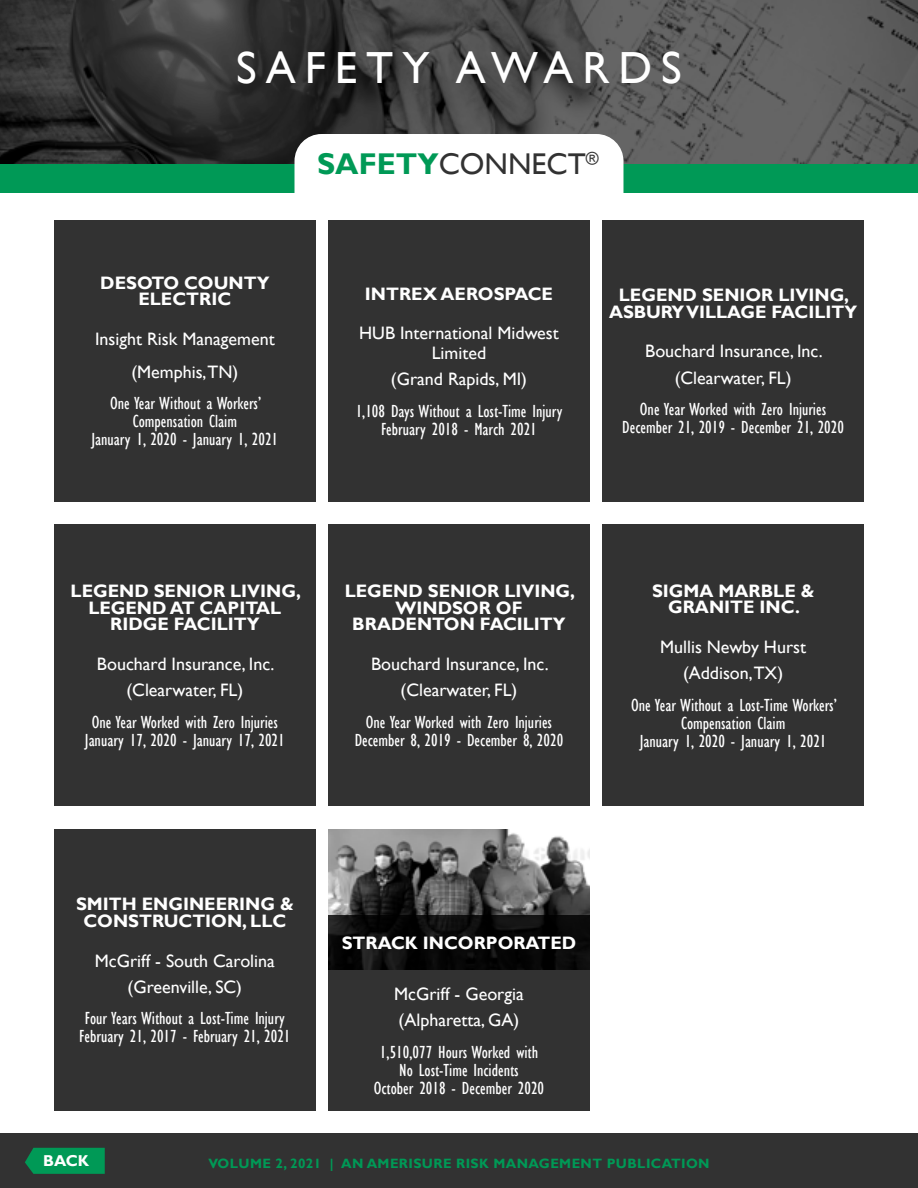
<style>
.page{position:relative;width:918px;height:1188px;background:#fff}
.page>*{position:absolute;margin:0;border:0;box-sizing:border-box;transform-origin:0 0}
.t1{font:45px "Gill Sans";letter-spacing:.2em;color:#fff}
.t2{font:30px "Gill Sans";color:#323232}
.t3{font:condensed 18px/18px "Gill Sans";color:#fff;text-align:center}
.t4{font:18px/26.2px "Gill Sans";color:#fff;text-align:center}
.t5{font:700 18px/16.5px "Gill Sans";color:#fff;text-align:center}
.t6{font:700 15.75px "Gill Sans";color:#fff}
.t7{font:700 13.5px "Gill Sans";letter-spacing:.03em;color:#009956}
.s1{font-weight:700;color:#009956}
</style>
<div class="page">
<div style="left:0;top:1133px;width:918px;height:55px;background:#323232"></div>
<svg style="left:0;top:0;width:918px;height:164px;background:#454545"></svg>
<div style="left:0;top:164px;width:918px;height:28px;background:#009956"></div>
<svg style="left:295px;top:134px;width:328px;height:58px"></svg>
<svg style="left:25px;top:1148px;width:80px;height:26px;background:#029253"></svg>
<div style="left:328px;top:220px;width:262px;height:282px;background:#323232"></div>
<div style="left:328px;top:525px;width:262px;height:281px;background:#323232"></div>
<div style="left:54px;top:525px;width:262px;height:281px;background:#323232"></div>
<div style="left:602px;top:220px;width:262px;height:282px;background:#323232"></div>
<div style="left:54px;top:220px;width:262px;height:282px;background:#323232"></div>
<div style="left:602px;top:525px;width:262px;height:281px;background:#323232"></div>
<div style="left:54px;top:829px;width:262px;height:282px;background:#323232"></div>
<img style="left:328px;top:829px;width:262px;height:87px">
<div style="left:328px;top:970px;width:262px;height:141px;background:#323232"></div>
<svg style="left:328px;top:916px;width:262px;height:54px;background:#090909"></svg>
<h1 class="t1" style="left:236px;top:49px;width:447px">SAFETY AWARDS</h1>
<p class="t5" style="left:100px;top:276px;width:171px">DESOTO COUNTY<br>ELECTRIC</p>
<p class="t4" style="left:95px;top:324px;width:181px;line-height:33px">Insight Risk Management (Memphis,TN)</p>
<p class="t3" style="left:91px;top:396px;width:188px">One Year Without a Workers’<br>Compensation Claim<br>January 1, 2020 - January 1, 2021</p>
<h2 class="t2" style="left:317px;top:152px;width:283px"><span class="s1">SAFETY</span>CONNECT<sup>®</sup></h2>
<p class="t5" style="left:365px;top:287px;width:190px">INTREX AEROSPACE</p>
<p class="t4" style="left:359px;top:325px;width:201px;line-height:19.5px">HUB International Midwest<br>Limited</p>
<p class="t4" style="left:391px;top:367px;width:138px">(Grand Rapids, MI)</p>
<p class="t3" style="left:356px;top:403px;width:208px">1,108 Days Without a Lost-Time Injury<br>February 2018 - March 2021</p>
<p class="t5" style="left:609px;top:288px;width:250px">LEGEND SENIOR LIVING,<br>ASBURY VILLAGE FACILITY</p>
<p class="t4" style="left:645px;top:339px;width:179px">Bouchard Insurance, Inc. (Clearwater, FL)</p>
<p class="t3" style="left:622px;top:401px;width:223px">One Year Worked with Zero Injuries<br>December 21, 2019 - December 21, 2020</p>
<p class="t5" style="left:71px;top:585px;width:232px">LEGEND SENIOR LIVING,<br>LEGEND AT CAPITAL<br>RIDGE FACILITY</p>
<p class="t4" style="left:97px;top:652px;width:179px">Bouchard Insurance, Inc. (Clearwater, FL)</p>
<p class="t3" style="left:85px;top:714px;width:201px">One Year Worked with Zero Injuries<br>January 17, 2020 - January 17, 2021</p>
<p class="t5" style="left:345px;top:585px;width:232px">LEGEND SENIOR LIVING,<br>WINDSOR OF<br>BRADENTON FACILITY</p>
<p class="t4" style="left:371px;top:652px;width:179px">Bouchard Insurance, Inc. (Clearwater, FL)</p>
<p class="t3" style="left:355px;top:714px;width:210px">One Year Worked with Zero Injuries<br>December 8, 2019 - December 8, 2020</p>
<p class="t5" style="left:652px;top:584px;width:164px">SIGMA MARBLE &amp;<br>GRANITE INC.</p>
<p class="t4" style="left:660px;top:635px;width:148px">Mullis Newby Hurst (Addison,TX)</p>
<p class="t3" style="left:631px;top:697px;width:207px">One Year Without a Lost-Time Workers’<br>Compensation Claim<br>January 1, 2020 - January 1, 2021</p>
<p class="t5" style="left:76px;top:897px;width:219px">SMITH ENGINEERING &amp;<br>CONSTRUCTION, LLC</p>
<p class="t4" style="left:95px;top:949px;width:181px">McGriff - South Carolina (Greenville, SC)</p>
<p class="t3" style="left:79px;top:1011px;width:213px">Four Years Without a Lost-Time Injury<br>February 21, 2017 - February 21, 2021</p>
<p class="t5" style="left:342px;top:936px;width:236px">STRACK INCORPORATED</p>
<p class="t4" style="left:394px;top:982px;width:131px;text-align:left">McGriff - Georgia (Alpharetta, GA)</p>
<p class="t3" style="left:374px;top:1044px;width:172px">1,510,077 Hours Worked with<br>No Lost-Time Incidents<br>October 2018 - December 2020</p>
<p class="t6" style="left:43px;top:1154px;width:48px">BACK</p>
<p class="t7" style="left:208px;top:1157px;width:503px">VOLUME 2, 2021 | AN AMERISURE RISK MANAGEMENT PUBLICATION</p>
</div>
